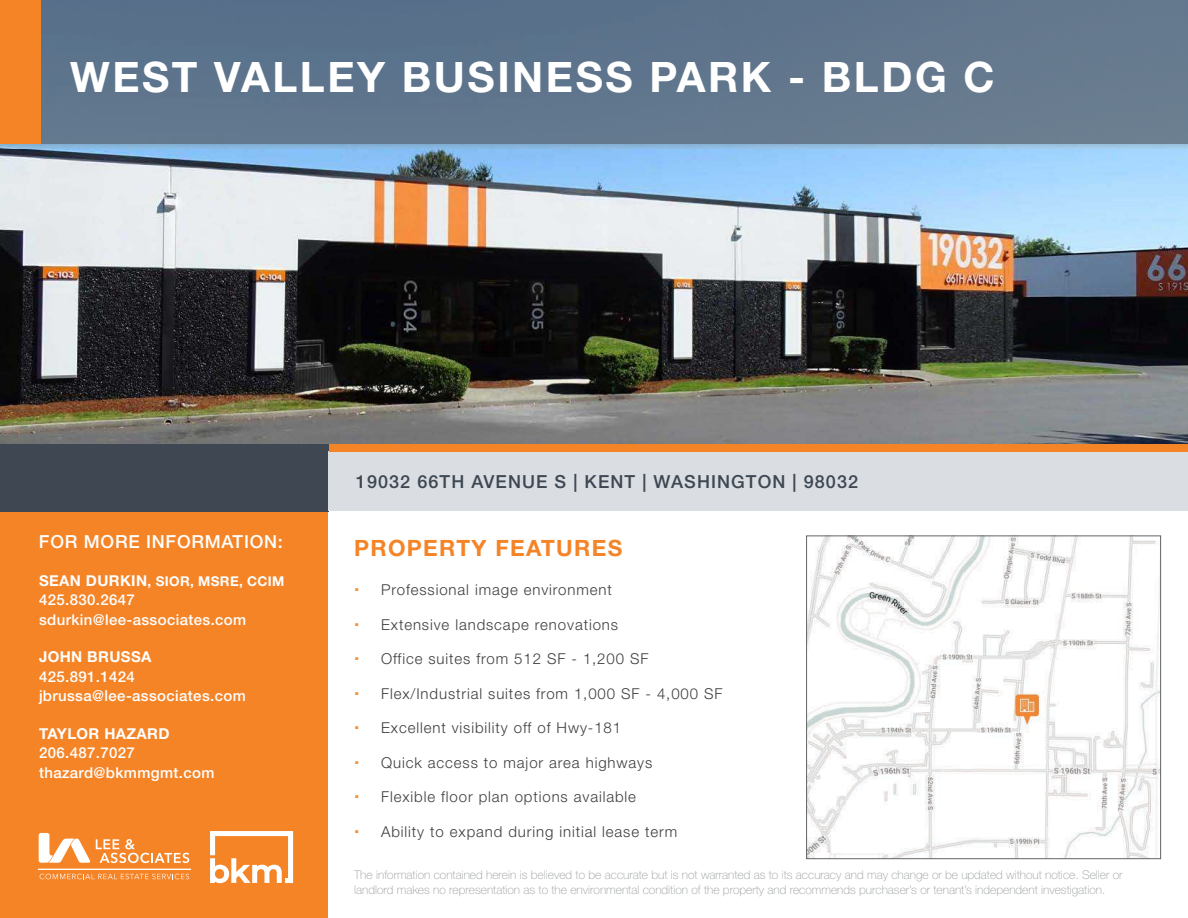
<style>
.page{position:relative;width:1188px;height:918px;background:#fff}
.page>*{position:absolute;margin:0;border:0;box-sizing:border-box;transform-origin:0 0}
.t1{font:700 42px "Helvetica Neue LT Std";letter-spacing:.06em;color:#fff}
.t2{font:700 22.5px "Helvetica Neue LT Std";letter-spacing:.06em;color:#f58427}
.t3{font:500 18px "Helvetica Neue LT Std";letter-spacing:.06em;color:#3e4752}
.t4{font:500 18px "Helvetica Neue LT Std";letter-spacing:.04em;color:#fff}
.t5{font:300 15px "Helvetica Neue LT Std";letter-spacing:.06em;color:#3e3e3f}
.t6{font:500 15px/19.5px "Helvetica Neue LT Std";letter-spacing:.025em;color:#fff}
.t7{font:700 15px "Helvetica Neue LT Std";letter-spacing:.025em;color:#fff}
.t8{font:700 13.5px "Helvetica Neue LT Std";letter-spacing:.025em;color:#fff}
.t9{font:100 12px/15px "Helvetica Neue LT Std";color:#989b9c}
.s1{font-size:15px}
</style>
<div class="page">
<img style="left:0;top:149px;width:1188px;height:303px">
<img style="left:0;top:0;width:1188px;height:149px">
<div style="left:0;top:511px;width:329px;height:407px;background:#f58427"></div>
<img style="left:808px;top:538px;width:351px;height:319px">
<div style="left:806px;top:536px;width:355px;height:323px;border:1px solid #636466"></div>
<svg style="left:210px;top:831px;width:83px;height:52px"></svg>
<svg style="left:39px;top:833px;width:150px;height:30px"></svg>
<svg style="left:40px;top:874px;width:149px;height:5px"></svg>
<hr style="left:39px;top:869px;width:152px;height:1px;background:#fff">
<div style="left:0;top:444px;width:329px;height:67px;background:#3e4752"></div>
<div style="left:329px;top:452px;width:859px;height:59px;background:#dadee3"></div>
<div style="left:330px;top:444px;width:858px;height:8px;background:#f58427"></div>
<div style="left:0;top:0;width:40px;height:144px;background:#f58427"></div>
<h1 class="t1" style="left:70px;top:51px;width:926px">WEST VALLEY BUSINESS PARK - BLDG C</h1>
<h3 class="t4" style="left:39px;top:531px;width:245px">FOR MORE INFORMATION:</h3>
<p class="t8" style="left:39px;top:573px;width:247px"><span class="s1">SEAN DURKIN</span>, SIOR, MSRE, CCIM</p>
<p class="t6" style="left:39px;top:590px;width:209px">425.830.2647 sdurkin@lee-associates.com</p>
<p class="t7" style="left:39px;top:648px;width:114px">JOHN BRUSSA</p>
<p class="t6" style="left:39px;top:667px;width:208px">425.891.1424 jbrussa@lee-associates.com</p>
<p class="t7" style="left:39px;top:724px;width:132px">TAYLOR HAZARD</p>
<p class="t6" style="left:39px;top:743px;width:177px">206.487.7027 thazard@bkmmgmt.com</p>
<h3 class="t3" style="left:356px;top:471px;width:504px">19032 66TH AVENUE S | KENT | WASHINGTON | 98032</h3>
<h2 class="t2" style="left:354px;top:534px;width:270px">PROPERTY FEATURES</h2>
<p class="t5" style="left:381px;top:581px;width:232px">Professional image environment</p>
<p class="t5" style="left:381px;top:615px;width:239px">Extensive landscape renovations</p>
<p class="t5" style="left:381px;top:650px;width:269px">Office suites from 512 SF - 1,200 SF</p>
<p class="t5" style="left:381px;top:684px;width:343px">Flex/Industrial suites from 1,000 SF - 4,000 SF</p>
<p class="t5" style="left:381px;top:719px;width:242px">Excellent visibility off of Hwy-181</p>
<p class="t5" style="left:381px;top:753px;width:273px">Quick access to major area highways</p>
<p class="t5" style="left:381px;top:788px;width:256px">Flexible floor plan options available</p>
<p class="t5" style="left:381px;top:822px;width:298px">Ability to expand during initial lease term</p>
<p class="t9" style="left:354px;top:868px;width:770px">The information contained herein is believed to be accurate but is not warranted as to its accuracy and may change or be updated without notice. Seller or landlord makes no representation as to the environmental condition of the property and recommends purchaser’s or tenant’s independent investigation.</p>
</div>
